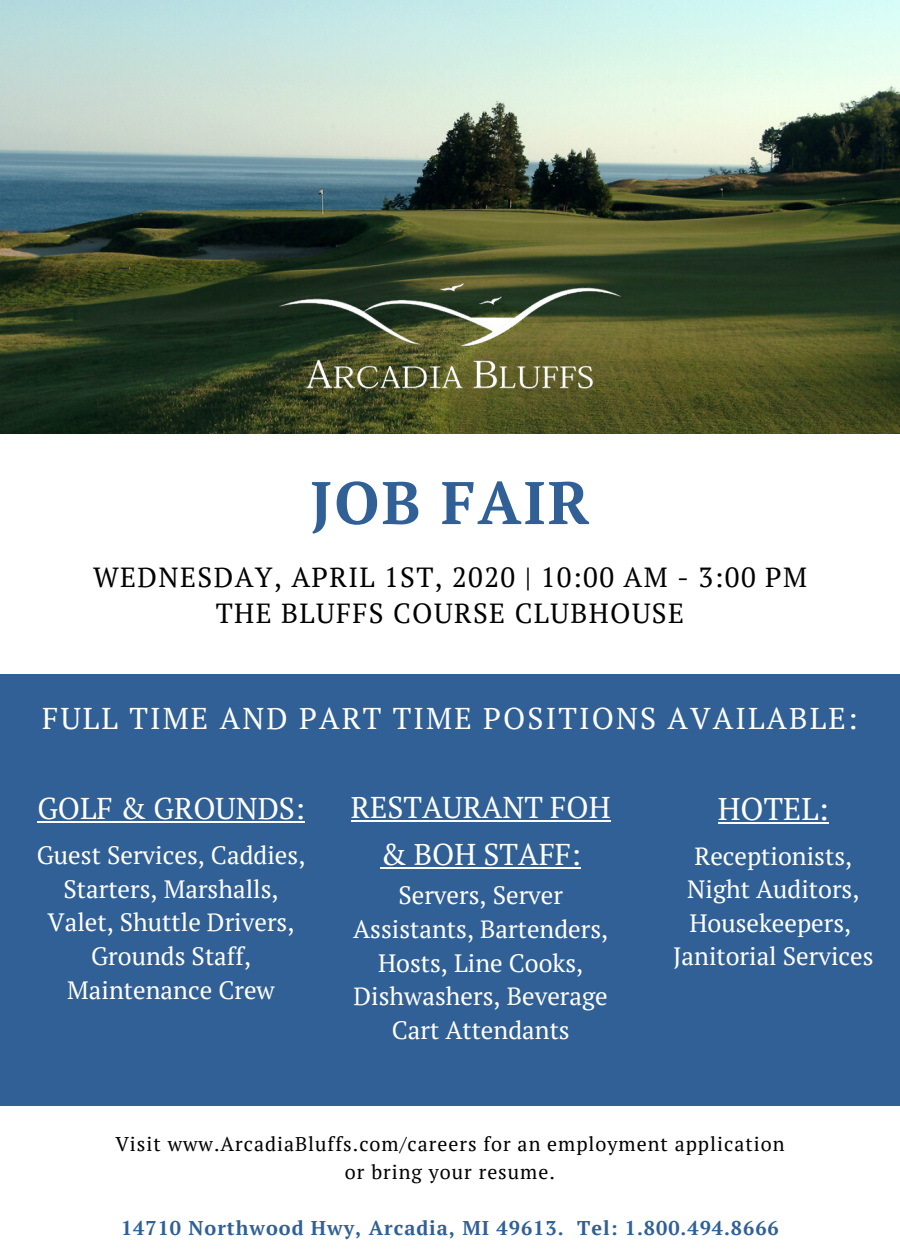
<style>
.page{position:relative;width:900px;height:1260px;background:#fff}
.page>*{position:absolute;margin:0;border:0;box-sizing:border-box;transform-origin:0 0}
.t1{font:700 60px "PT Serif";letter-spacing:.035em;color:#306095}
.t2{font:31.25px "PT Serif";color:#fff}
.t3{font:30px "PT Serif";letter-spacing:.07em;color:#fff}
.t4{font:30px/47px "PT Serif";color:#fff;text-align:center}
.t5{font:27.5px/36.2px "PT Serif";letter-spacing:.05em;color:#000;text-align:center}
.t6{font:25px/33.8px "PT Serif";color:#fff;text-align:center}
.t7{font:20px/28px "PT Serif";letter-spacing:.05em;color:#000;text-align:center}
.t8{font:700 20px "PT Serif";letter-spacing:.05em;color:#306095}
</style>
<div class="page">
<img style="left:0;top:0;width:900px;height:433px">
<div style="left:0;top:674px;width:900px;height:431px;background:#306095"></div>
<img style="left:279px;top:283px;width:342px;height:105px">
<hr style="left:37px;top:821px;width:268px;height:2px;background:#fff">
<hr style="left:718px;top:822px;width:111px;height:2px;background:#fff">
<hr style="left:351px;top:820px;width:260px;height:2px;background:#fff">
<hr style="left:380px;top:867px;width:201px;height:2px;background:#fff">
<h1 class="t1" style="left:310px;top:462px;width:281px">JOB FAIR</h1>
<p class="t5" style="left:93px;top:558px;width:715px">WEDNESDAY, APRIL 1ST, 2020 | 10:00 AM - 3:00 PM<br>THE BLUFFS COURSE CLUBHOUSE</p>
<p class="t3" style="left:42px;top:698px;width:817px">FULL TIME AND PART TIME POSITIONS AVAILABLE:</p>
<p class="t4" style="left:37px;top:784px;width:269px">GOLF &amp; GROUNDS:</p>
<p class="t6" style="left:37px;top:838px;width:270px">Guest Services, Caddies,<br>Starters, Marshalls,<br>Valet, Shuttle Drivers,<br>Grounds Staff,<br>Maintenance Crew</p>
<p class="t4" style="left:351px;top:783px;width:261px">RESTAURANT FOH &amp; BOH STAFF:</p>
<p class="t6" style="left:353px;top:878px;width:257px">Servers, Server<br>Assistants, Bartenders,<br>Hosts, Line Cooks,<br>Dishwashers, Beverage<br>Cart Attendants</p>
<p class="t2" style="left:718px;top:788px;width:112px">HOTEL:</p>
<p class="t6" style="left:673px;top:839px;width:202px">Receptionists,<br>Night Auditors,<br>Housekeepers,<br>Janitorial Services</p>
<p class="t7" style="left:115px;top:1129px;width:671px">Visit www.ArcadiaBluffs.com/careers for an employment application or bring your resume.</p>
<p class="t8" style="left:121px;top:1214px;width:659px">14710 Northwood Hwy, Arcadia, MI 49613. Tel: 1.800.494.8666</p>
</div>
